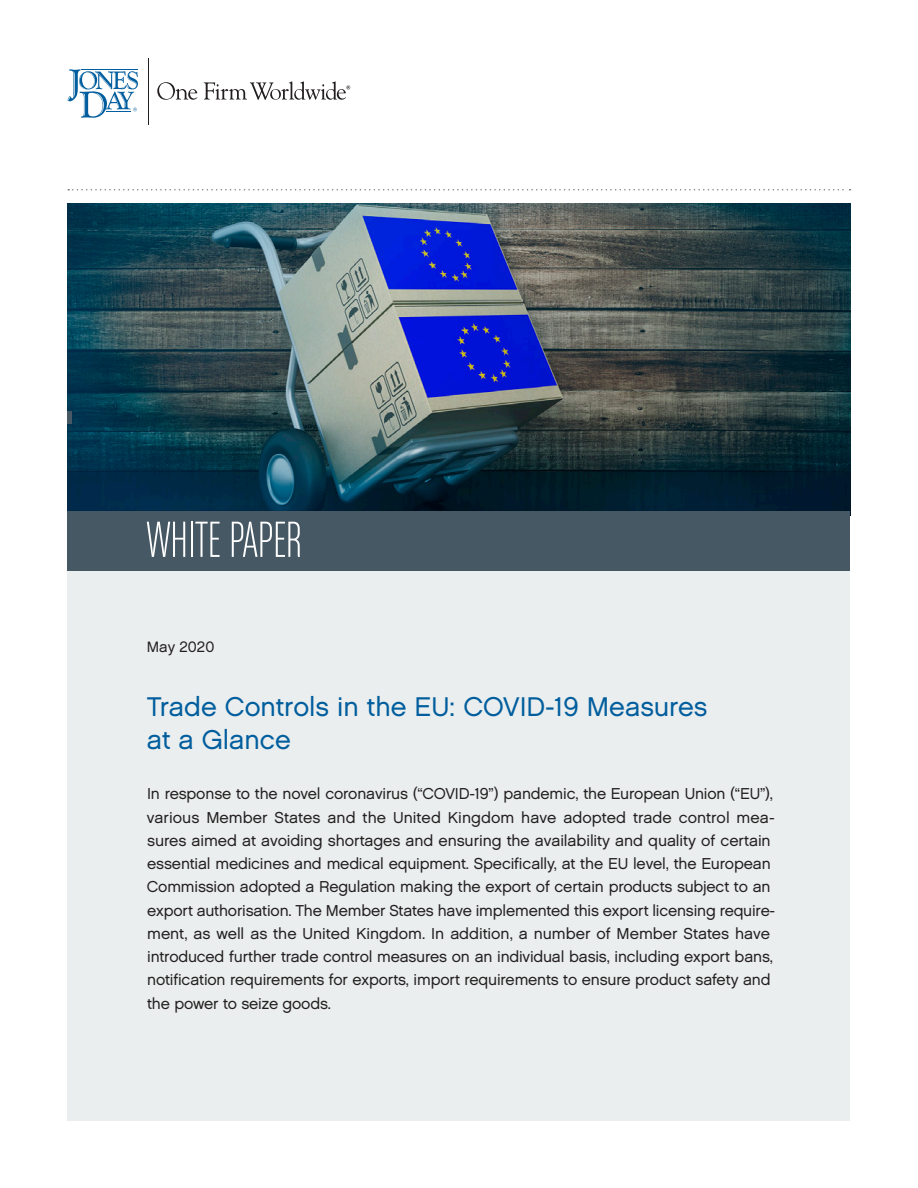
<style>
.page{position:relative;width:918px;height:1188px;background:#fff}
.page>*{position:absolute;margin:0;border:0;box-sizing:border-box;transform-origin:0 0}
.t1{font:54px "Chalet Comprime Milan Sixty";color:#fff}
.Main_Headline{font:27px/33px "Chalet London Nineteen Sixty";color:#005e9e}
.Abstract_Body_Copy{font:15.75px/23.2px "Chalet London Nineteen Sixty";letter-spacing:-.01em;color:#231f20}
.t2{font:15px "Chalet London Nineteen Sixty";color:#231f20}
</style>
<div class="page">
<hr style="left:148px;top:58px;width:1px;height:66px;background:#231f20">
<svg style="left:157px;top:82px;width:40px;height:18px"></svg>
<svg style="left:204px;top:81px;width:146px;height:19px"></svg>
<svg style="left:68px;top:69px;width:70px;height:49px"></svg>
<svg style="left:68px;top:189px;width:782px;height:1px"></svg>
<div style="left:68px;top:516px;width:782px;height:604px;background:#ebeeee"></div>
<img style="left:68px;top:203px;width:782px;height:308px">
<div style="left:68px;top:511px;width:782px;height:60px;background:#475865"></div>
<hr style="left:68px;top:411px;width:4px;height:12px;background:#475865">
<h1 class="t1" style="left:147px;top:510px;width:156px">WHITE PAPER</h1>
<p class="t2" style="left:147px;top:638px;width:69px">May 2020</p>
<p class="Main_Headline" style="left:147px;top:690px;width:562px">Trade Controls in the EU: COVID-19 Measures at a Glance</p>
<p class="Abstract_Body_Copy" style="left:147px;top:782px;width:630px">In response to the novel coronavirus (“COVID-19”) pandemic, the European Union (“EU”), various Member States and the United Kingdom have adopted trade control mea&shy;sures aimed at avoiding shortages and ensuring the availability and quality of certain essential medicines and medical equipment. Specifically, at the EU level, the European Commission adopted a Regulation making the export of certain products subject to an export authorisation. The Member States have implemented this export licensing require&shy;ment, as well as the United Kingdom. In addition, a number of Member States have introduced further trade control measures on an individual basis, including export bans, notification requirements for exports, import requirements to ensure product safety and the power to seize goods.</p>
</div>
